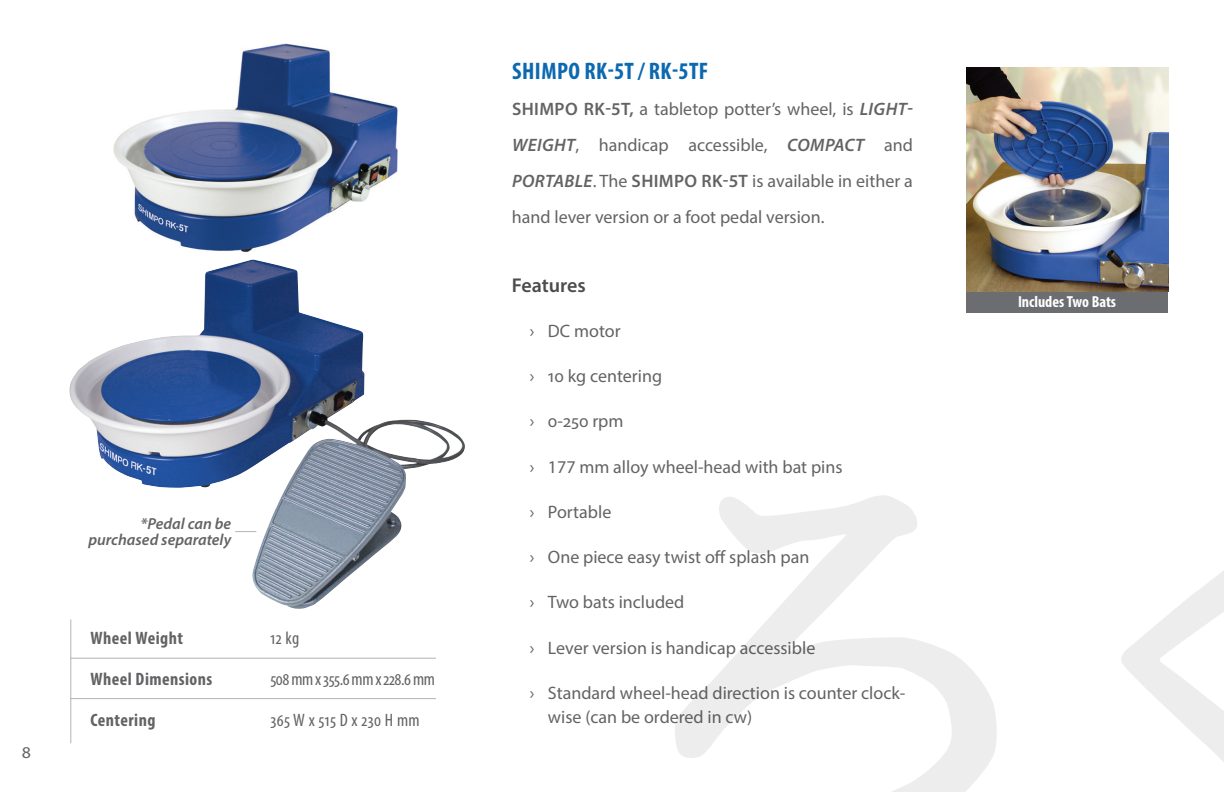
<style>
.page{position:relative;width:1224px;height:792px;background:#fff}
.page>*{position:absolute;margin:0;border:0;box-sizing:border-box;transform-origin:0 0}
.t1{font:700 condensed 24px "Myriad Pro";letter-spacing:.02em;color:#0c69b0}
.t2{font:600 20px "Myriad Pro";color:#4b4c4d}
.t3{font:18px/36px "Myriad Pro";color:#636366;text-align:justify}
.t4{font:700 condensed 18px "Myriad Pro";letter-spacing:.025em;color:#636366}
.t5{font:condensed 18px "Myriad Pro";letter-spacing:-.025em;color:#636366}
.t6{font:condensed 18px "Myriad Pro";letter-spacing:.025em;color:#636366}
.t7{font:condensed 18px "Myriad Pro";letter-spacing:-.005em;color:#636366}
.t8{font:italic 600 16px/16px "Myriad Pro";color:#636366;text-align:right}
.t9{font:700 condensed 16px "Myriad Pro";color:#fff}
.s1{font-weight:600}
.s2{font-weight:600;font-style:italic}
</style>
<div class="page">
<svg style="left:675px;top:495px;width:322px;height:297px"></svg>
<svg style="left:1121px;top:571px;width:103px;height:191px"></svg>
<hr style="left:70px;top:619px;width:1px;height:124px;background:#b2b3b7">
<hr style="left:70px;top:658px;width:366px;height:1px;background:#b2b3b7">
<hr style="left:70px;top:698px;width:366px;height:1px;background:#b2b3b7">
<img style="left:113px;top:43px;width:285px;height:210px">
<img style="left:69px;top:260px;width:396px;height:349px">
<svg style="left:235px;top:531px;width:21px;height:1px"></svg>
<div style="left:966px;top:291px;width:202px;height:22px;background:#6c6d70"></div>
<img style="left:966px;top:68px;width:202px;height:223px">
<p class="t3" style="left:22px;top:734px;width:11px">8</p>
<p class="t8" style="left:88px;top:515px;width:144px">*Pedal can be purchased separately</p>
<p class="t4" style="left:90px;top:627px;width:94px">Wheel Weight</p>
<p class="t7" style="left:270px;top:627px;width:30px">12 kg</p>
<p class="t4" style="left:90px;top:668px;width:123px">Wheel Dimensions</p>
<p class="t5" style="left:270px;top:668px;width:166px">508 mm x 355.6 mm x 228.6 mm</p>
<p class="t4" style="left:90px;top:709px;width:67px">Centering</p>
<p class="t6" style="left:270px;top:709px;width:151px">365 W x 515 D x 230 H mm</p>
<p class="t1" style="left:512px;top:56px;width:198px">SHIMPO RK-5T / RK-5TF</p>
<p class="t3" style="left:512px;top:91px;width:403px"><span class="s1">SHIMPO RK-5T,</span> a tabletop potter’s wheel, is <span class="s2">LIGHT-WEIGHT</span>, handicap accessible, <span class="s2">COMPACT</span> and <span class="s2">PORTABLE</span>. The <span class="s1">SHIMPO RK-5T</span> is available in either a hand lever version or a foot pedal version.</p>
<p class="t2" style="left:512px;top:272px;width:75px">Features</p>
<p class="t3" style="left:530px;top:313px;width:92px">› DC motor</p>
<p class="t3" style="left:530px;top:358px;width:134px">› 10 kg centering</p>
<p class="t3" style="left:530px;top:403px;width:95px">› 0-250 rpm</p>
<p class="t3" style="left:530px;top:448px;width:314px">› 177 mm alloy wheel-head with bat pins</p>
<p class="t3" style="left:530px;top:494px;width:83px">› Portable</p>
<p class="t3" style="left:530px;top:539px;width:281px">› One piece easy twist off splash pan</p>
<p class="t3" style="left:530px;top:584px;width:156px">› Two bats included</p>
<p class="t3" style="left:530px;top:629px;width:287px">› Lever version is handicap accessible</p>
<p class="t3" style="left:548px;top:680px;width:359px;line-height:24px;text-indent:-18px">› Standard wheel-head direction is counter clock&shy;wise (can be ordered in cw)</p>
<p class="t9" style="left:1018px;top:292px;width:100px">Includes Two Bats</p>
</div>
